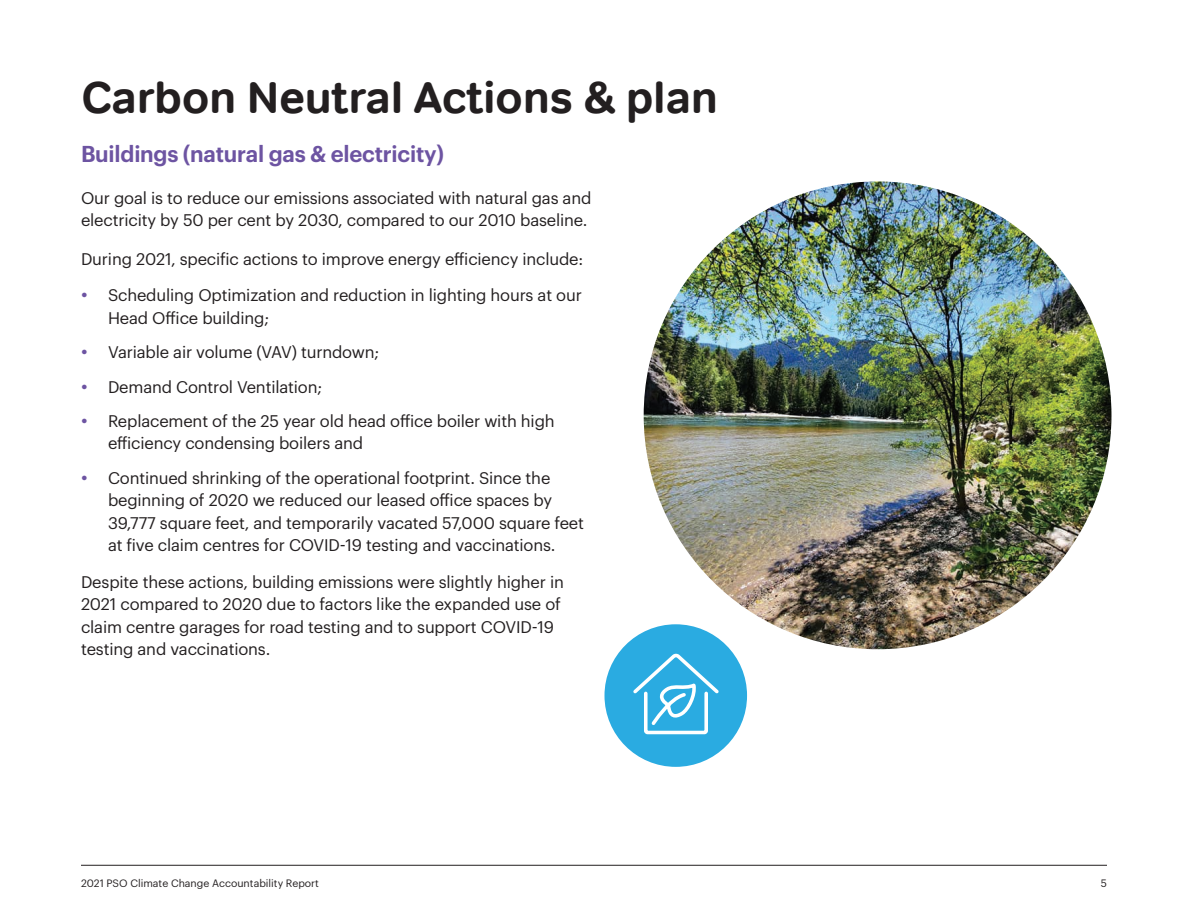
<style>
.page{position:relative;width:1188px;height:918px;background:#fff}
.page>*{position:absolute;margin:0;border:0;box-sizing:border-box;transform-origin:0 0}
.t1{font:700 45px "Tondo";letter-spacing:-.01em;color:#231f20}
.t2{font:600 22.5px "Graphik";letter-spacing:-.01em;color:#6d54a2}
.t3{font:16.5px/22.5px "Graphik";letter-spacing:-.01em;color:#231f20}
.t4{font:10.5px "Graphik";color:#231f20}
.s1{font-size:19.8px;color:#6d54a2}
</style>
<div class="page">
<img style="left:644px;top:181px;width:468px;height:468px;border-radius:234px">
<div style="left:604px;top:624px;width:143px;height:143px;background:#2aabe1;border-radius:50%"></div>
<svg style="left:633px;top:654px;width:86px;height:80px"></svg>
<hr style="left:81px;top:865px;width:1026px;height:1px;background:#231f20">
<h1 class="t1" style="left:81px;top:70px;width:639px">Carbon Neutral Actions &amp; plan</h1>
<h2 class="t2" style="left:81px;top:137px;width:364px">Buildings (natural gas &amp; electricity)</h2>
<p class="t3" style="left:81px;top:185px;width:512px">Our goal is to reduce our emissions associated with natural gas and electricity by 50 per cent by 2030, compared to our 2010 baseline.</p>
<p class="t3" style="left:81px;top:246px;width:504px">During 2021, specific actions to improve energy efficiency include:</p>
<p class="t3" style="left:108px;top:283px;width:475px;text-indent:-27px"><span class="s1">•</span> Scheduling Optimization and reduction in lighting hours at our<br>Head Office building;</p>
<p class="t3" style="left:81px;top:340px;width:300px"><span class="s1">•</span> Variable air volume (VAV) turndown;</p>
<p class="t3" style="left:81px;top:374px;width:243px"><span class="s1">•</span> Demand Control Ventilation;</p>
<p class="t3" style="left:108px;top:408px;width:448px;text-indent:-27px"><span class="s1">•</span> Replacement of the 25 year old head office boiler with high efficiency condensing boilers and</p>
<p class="t3" style="left:108px;top:465px;width:478px;text-indent:-27px"><span class="s1">•</span> Continued shrinking of the operational footprint. Since the beginning of 2020 we reduced our leased office spaces by 39,777 square feet, and temporarily vacated 57,000 square feet at five claim centres for COVID-19 testing and vaccinations.</p>
<p class="t3" style="left:81px;top:569px;width:485px">Despite these actions, building emissions were slightly higher in 2021 compared to 2020 due to factors like the expanded use of claim centre garages for road testing and to support COVID-19 testing and vaccinations.</p>
<p class="t4" style="left:81px;top:876px;width:240px">2021 PSO Climate Change Accountability Report</p>
<p class="t4" style="left:1101px;top:876px;width:8px">5</p>
</div>
